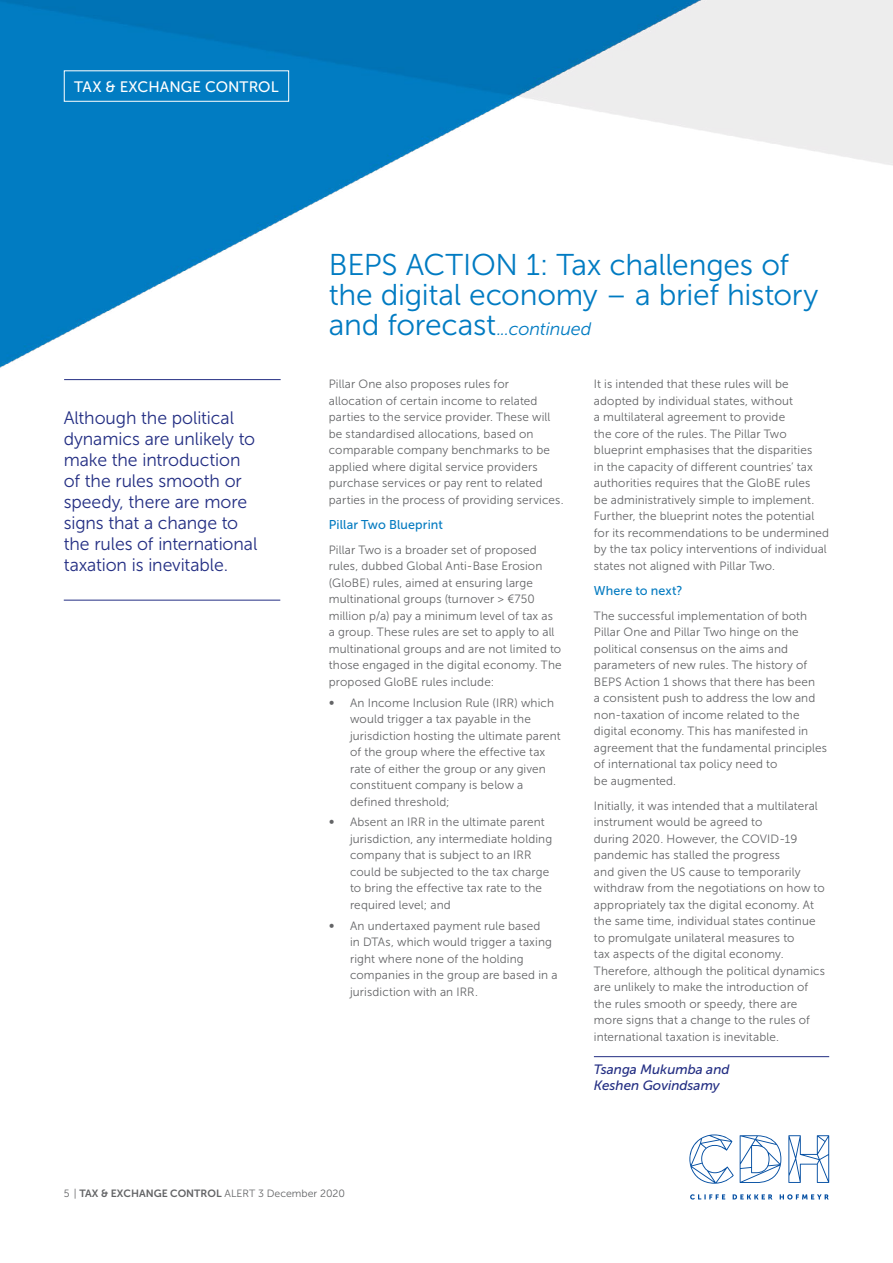
<style>
.page{position:relative;width:893px;height:1263px;background:#fff}
.page>*{position:absolute;margin:0;border:0;box-sizing:border-box;transform-origin:0 0}
.t1{font:30px/30px "Museo Sans 300";letter-spacing:-.01em;color:#007bc2}
.t2{font:18px/21px "Museo Sans 300";letter-spacing:-.005em;color:#232e83}
.t3{font:italic 18px "Museo Sans 300";letter-spacing:-.005em;color:#007bc2}
.t4{font:15.15px "Museo Sans 500";letter-spacing:.005em;color:#fff}
.t5{font:italic 13.5px/16.2px "Museo Sans 500";color:#232e83}
.t6{font:12.75px "Museo Sans 500";letter-spacing:.01em;color:#047bc1}
.t7{font:12px/16.5px "Museo Sans 300";letter-spacing:.01em;color:#636466}
.t8{font:10.5px "Museo Sans 300";color:#636466}
.s1{font-style:normal;font-size:30px}
.s2{font-family:"Museo Sans 700"}
</style>
<div class="page">
<svg style="left:690px;top:1194px;width:139px;height:5px"></svg>
<svg style="left:689px;top:1134px;width:45px;height:50px"></svg>
<svg style="left:740px;top:1135px;width:41px;height:48px"></svg>
<svg style="left:788px;top:1135px;width:41px;height:48px"></svg>
<img style="left:0;top:0;width:893px;height:381px">
<hr style="left:594px;top:1056px;width:235px;height:1px;background:#232e83">
<hr style="left:64px;top:379px;width:217px;height:1px;background:#232e83">
<hr style="left:64px;top:600px;width:216px;height:1px;background:#232e83">
<div style="left:64px;top:70px;width:225px;height:32px;border:1px solid #fff"></div>
<p class="t4" style="left:74px;top:78px;width:206px">TAX &amp; EXCHANGE CONTROL</p>
<h2 class="t2" style="left:64px;top:407px;width:195px">Although the political dynamics are unlikely to make the introduction of the rules smooth or speedy, there are more signs that a change to the rules of international taxation is inevitable.</h2>
<h1 class="t1" style="left:329px;top:250px;width:491px">BEPS ACTION 1: Tax challenges of the digital economy – a brief history</h1>
<h2 class="t3" style="left:329px;top:319px;width:264px"><span class="s1">and forecast</span>...continued</h2>
<p class="t7" style="left:329px;top:376px;width:236px">Pillar One also proposes rules for allocation of certain income to related parties to the service provider. These will be standardised allocations, based on comparable company benchmarks to be applied where digital service providers purchase services or pay rent to related parties in the process of providing services.</p>
<p class="t6" style="left:329px;top:517px;width:116px">Pillar Two Blueprint</p>
<p class="t7" style="left:329px;top:541px;width:234px">Pillar Two is a broader set of proposed rules, dubbed Global Anti-Base Erosion (GloBE) rules, aimed at ensuring large multinational groups (turnover &gt; €750 million p/a) pay a minimum level of tax as a group. These rules are set to apply to all multinational groups and are not limited to those engaged in the digital economy. The proposed GloBE rules include:</p>
<p class="t7" style="left:329px;top:694px;width:7px">∞</p>
<p class="t7" style="left:350px;top:694px;width:212px">An Income Inclusion Rule (IRR) which would trigger a tax payable in the jurisdiction hosting the ultimate parent of the group where the effective tax rate of either the group or any given constituent company is below a defined threshold;</p>
<p class="t7" style="left:329px;top:814px;width:7px">∞</p>
<p class="t7" style="left:350px;top:814px;width:204px">Absent an IRR in the ultimate parent jurisdiction, any intermediate holding company that is subject to an IRR could be subjected to the tax charge to bring the effective tax rate to the required level; and</p>
<p class="t7" style="left:329px;top:917px;width:7px">∞</p>
<p class="t7" style="left:350px;top:917px;width:209px">An undertaxed payment rule based<br>in DTAs, which would trigger a taxing right where none of the holding companies in the group are based in a jurisdiction with an IRR.</p>
<p class="t7" style="left:594px;top:376px;width:237px">It is intended that these rules will be adopted by individual states, without<br>a multilateral agreement to provide<br>the core of the rules. The Pillar Two blueprint emphasises that the disparities<br>in the capacity of different countries’ tax authorities requires that the GloBE rules<br>be administratively simple to implement.<br>Further, the blueprint notes the potential for its recommendations to be undermined by the tax policy interventions of individual states not aligned with Pillar Two.</p>
<p class="t6" style="left:594px;top:583px;width:90px">Where to next?</p>
<p class="t7" style="left:594px;top:607px;width:235px">The successful implementation of both Pillar One and Pillar Two hinge on the political consensus on the aims and parameters of new rules. The history of BEPS Action 1 shows that there has been<br>a consistent push to address the low and non-taxation of income related to the digital economy. This has manifested in agreement that the fundamental principles of international tax policy need to<br>be augmented.</p>
<p class="t7" style="left:594px;top:797px;width:233px">Initially, it was intended that a multilateral instrument would be agreed to<br>during 2020. However, the COVID-19 pandemic has stalled the progress<br>and given the US cause to temporarily withdraw from the negotiations on how to appropriately tax the digital economy. At the same time, individual states continue to promulgate unilateral measures to<br>tax aspects of the digital economy.<br>Therefore, although the political dynamics are unlikely to make the introduction of the rules smooth or speedy, there are more signs that a change to the rules of international taxation is inevitable.</p>
<p class="t5" style="left:594px;top:1061px;width:137px">Tsanga Mukumba and<br>Keshen Govindsamy</p>
<p class="t8" style="left:64px;top:1188px;width:283px">5 | <span class="s2">TAX &amp; EXCHANGE CONTROL</span> ALERT 3 December 2020</p>
</div>
